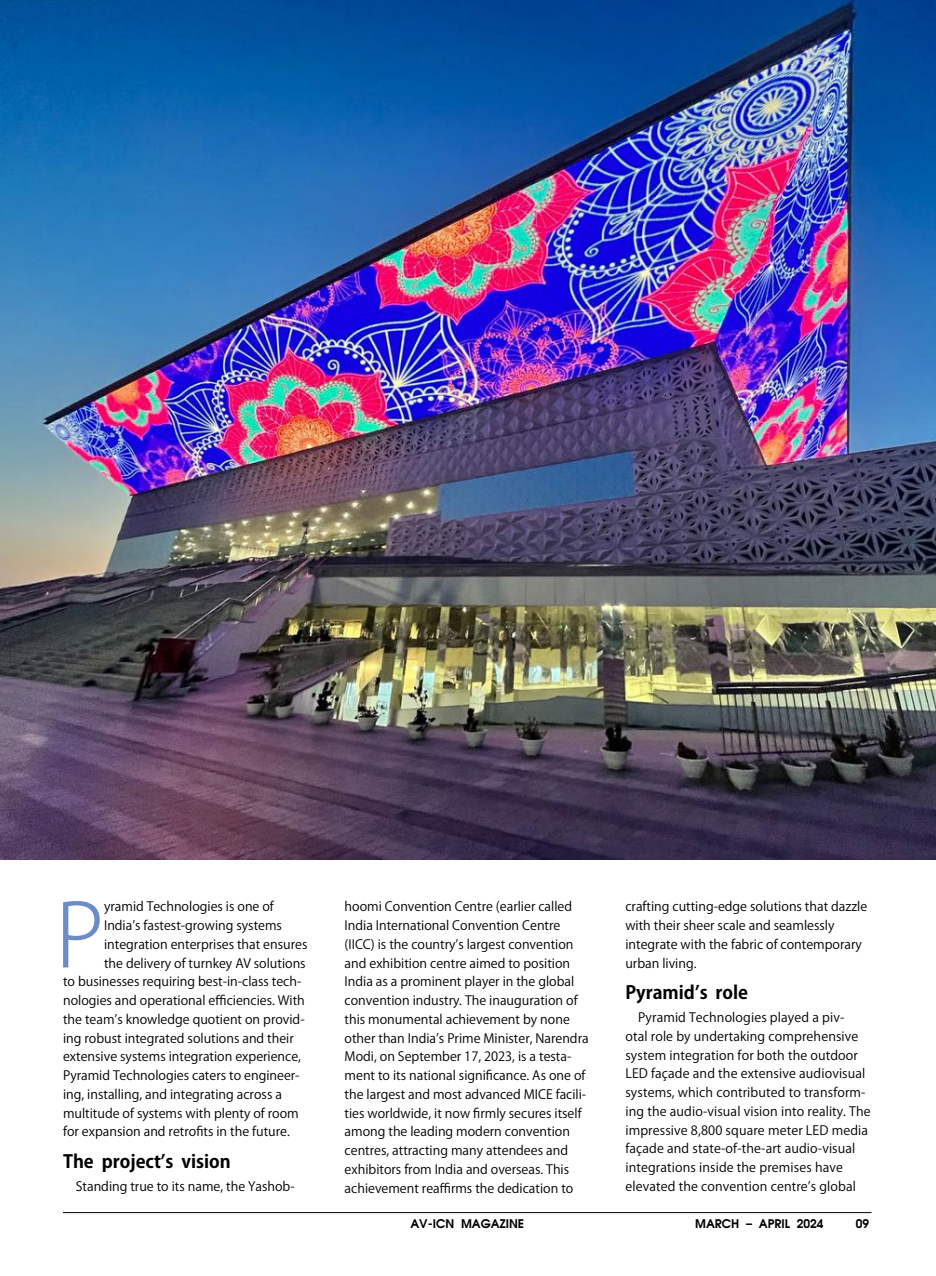
<style>
.page{position:relative;width:936px;height:1276px;background:#fff}
.page>*{position:absolute;margin:0;border:0;box-sizing:border-box;transform-origin:0 0}
.t1{font:300 86.85px "Koz Go Pro";color:#6c8cc7}
.t2{font:700 18px "Koz Go Pro";color:#000}
.t3{font:12.75px/18.8px "Koz Go Pro";color:#000}
.t4{font:700 12px "Avalon";color:#000}
</style>
<div class="page">
<hr style="left:63px;top:1212px;width:808px;height:1px;background:#000">
<img style="left:0;top:0;width:935px;height:859px">
<h1 class="t1" style="left:55px;top:879px;width:50px">P</h1>
<p class="t3" style="left:104px;top:897px;width:171px">yramid Technologies is one of</p>
<p class="t3" style="left:104px;top:916px;width:179px">India’s fastest-growing systems</p>
<p class="t3" style="left:104px;top:935px;width:205px">integration enterprises that ensures</p>
<p class="t3" style="left:104px;top:953px;width:203px">the delivery of turnkey AV solutions</p>
<p class="t3" style="left:63px;top:972px;width:240px">to businesses requiring best-in-class tech-</p>
<p class="t3" style="left:63px;top:991px;width:243px">nologies and operational efficiencies. With</p>
<p class="t3" style="left:63px;top:1010px;width:243px">the team’s knowledge quotient on provid-</p>
<p class="t3" style="left:63px;top:1029px;width:232px">ing robust integrated solutions and their</p>
<p class="t3" style="left:63px;top:1047px;width:239px">extensive systems integration experience,</p>
<p class="t3" style="left:63px;top:1066px;width:238px">Pyramid Technologies caters to engineer-</p>
<p class="t3" style="left:63px;top:1085px;width:220px">ing, installing, and integrating across a</p>
<p class="t3" style="left:63px;top:1104px;width:237px">multitude of systems with plenty of room</p>
<p class="t3" style="left:63px;top:1122px;width:228px">for expansion and retrofits in the future.</p>
<h2 class="t2" style="left:63px;top:1149px;width:169px">The project’s vision</h2>
<p class="t3" style="left:76px;top:1177px;width:220px">Standing true to its name, the Yashob-</p>
<p class="t3" style="left:344px;top:897px;width:245px">hoomi Convention Centre (earlier called India International Convention Centre (IICC) is the country’s largest convention and exhibition centre aimed to position India as a prominent player in the global convention industry. The inauguration of this monumental achievement by none other than India’s Prime Minister, Narendra Modi, on September 17, 2023, is a testa&shy;ment to its national significance. As one of the largest and most advanced MICE facili&shy;ties worldwide, it now firmly secures itself among the leading modern convention centres, attracting many attendees and exhibitors from India and overseas. This achievement reaffirms the dedication to</p>
<p class="t3" style="left:625px;top:897px;width:243px">crafting cutting-edge solutions that dazzle with their sheer scale and seamlessly integrate with the fabric of contemporary urban living.</p>
<h2 class="t2" style="left:625px;top:981px;width:124px">Pyramid’s role</h2>
<p class="t3" style="left:625px;top:1008px;width:247px;text-indent:13px">Pyramid Technologies played a piv-<br>otal role by undertaking comprehensive system integration for both the outdoor LED façade and the extensive audiovisual systems, which contributed to transform&shy;ing the audio-visual vision into reality. The impressive 8,800 square meter LED media façade and state-of-the-art audio-visual integrations inside the premises have elevated the convention centre’s global</p>
<p class="t4" style="left:411px;top:1215px;width:115px">AV-ICN MAGAZINE</p>
<p class="t4" style="left:695px;top:1215px;width:130px">MARCH – APRIL 2024</p>
<p class="t4" style="left:855px;top:1215px;width:15px">09</p>
</div>
